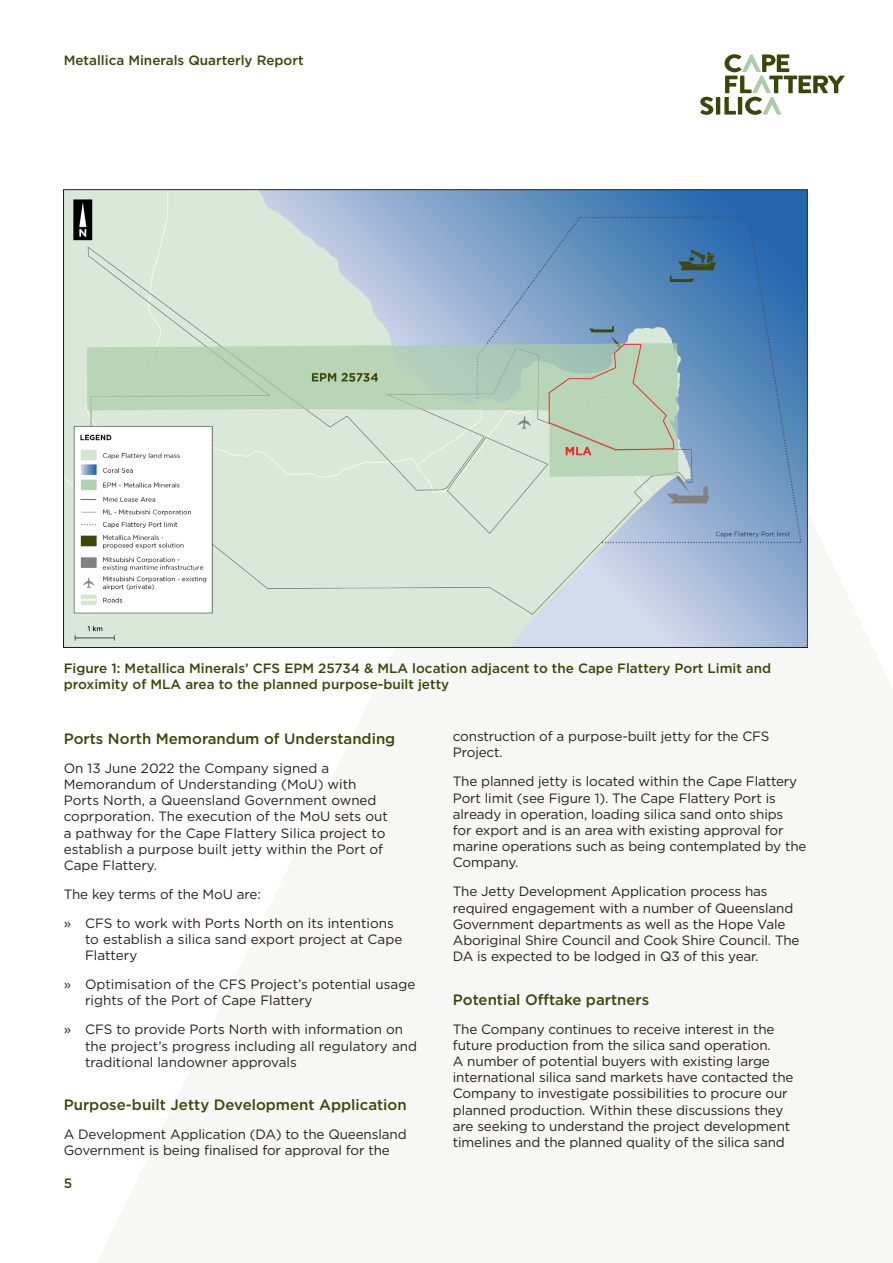
<style>
.page{position:relative;width:893px;height:1263px;background:#fff}
.page>*{position:absolute;margin:0;border:0;box-sizing:border-box;transform-origin:0 0}
.Heading_3_Dark{font:500 15px "Gotham";color:#3b470a}
.t1{font:13.5px/16.2px "Gotham";letter-spacing:-.01em;color:#231f20}
.Table_Heading{font:500 13.5px/16.2px "Gotham";color:#3b470a}
</style>
<div class="page">
<img style="left:64px;top:189px;width:744px;height:458px">
<svg style="left:700px;top:97px;width:13px;height:18px"></svg>
<hr style="left:716px;top:97px;width:4px;height:18px;background:#3b470a">
<svg style="left:724px;top:54px;width:121px;height:61px"></svg>
<p class="Table_Heading" style="left:64px;top:52px;width:241px">Metallica Minerals Quarterly Report</p>
<p class="Table_Heading" style="left:64px;top:660px;width:709px">Figure 1: Metallica Minerals’ CFS EPM 25734 &amp; MLA location adjacent to the Cape Flattery Port Limit and proximity of MLA area to the planned purpose-built jetty</p>
<p class="Heading_3_Dark" style="left:64px;top:729px;width:333px">Ports North Memorandum of Understanding</p>
<p class="t1" style="left:64px;top:759px;width:326px">On 13 June 2022 the Company signed a Memorandum of Understanding (MoU) with Ports North, a Queensland Government owned coprporation. The execution of the MoU sets out a pathway for the Cape Flattery Silica project to establish a purpose built jetty within the Port of Cape Flattery.</p>
<p class="t1" style="left:64px;top:886px;width:199px">The key terms of the MoU are:</p>
<p class="t1" style="left:85px;top:915px;width:319px;text-indent:-21px">» CFS to work with Ports North on its intentions to establish a silica sand export project at Cape<br>Flattery</p>
<p class="t1" style="left:85px;top:976px;width:332px;text-indent:-21px">» Optimisation of the CFS Project’s potential usage rights of the Port of Cape Flattery</p>
<p class="t1" style="left:85px;top:1021px;width:334px;text-indent:-21px">» CFS to provide Ports North with information on the project’s progress including all regulatory and traditional landowner approvals</p>
<p class="Heading_3_Dark" style="left:64px;top:1095px;width:344px">Purpose-built Jetty Development Application</p>
<p class="t1" style="left:64px;top:1126px;width:344px">A Development Application (DA) to the Queensland<br>Government is being finalised for approval for the</p>
<p class="Table_Heading" style="left:64px;top:1174px;width:10px">5</p>
<p class="t1" style="left:453px;top:728px;width:318px">construction of a purpose-built jetty for the CFS<br>Project.</p>
<p class="t1" style="left:453px;top:773px;width:355px">The planned jetty is located within the Cape Flattery Port limit (see Figure 1). The Cape Flattery Port is already in operation, loading silica sand onto ships<br>for export and is an area with existing approval for marine operations such as being contemplated by the Company.</p>
<p class="t1" style="left:453px;top:883px;width:348px">The Jetty Development Application process has required engagement with a number of Queensland Government departments as well as the Hope Vale Aboriginal Shire Council and Cook Shire Council. The DA is expected to be lodged in Q3 of this year.</p>
<p class="Heading_3_Dark" style="left:453px;top:989px;width:198px">Potential Offtake partners</p>
<p class="t1" style="left:453px;top:1020px;width:342px">The Company continues to receive interest in the future production from the silica sand operation.<br>A number of potential buyers with existing large international silica sand markets have contacted the Company to investigate possibilities to procure our planned production. Within these discussions they are seeking to understand the project development timelines and the planned quality of the silica sand</p>
</div>
